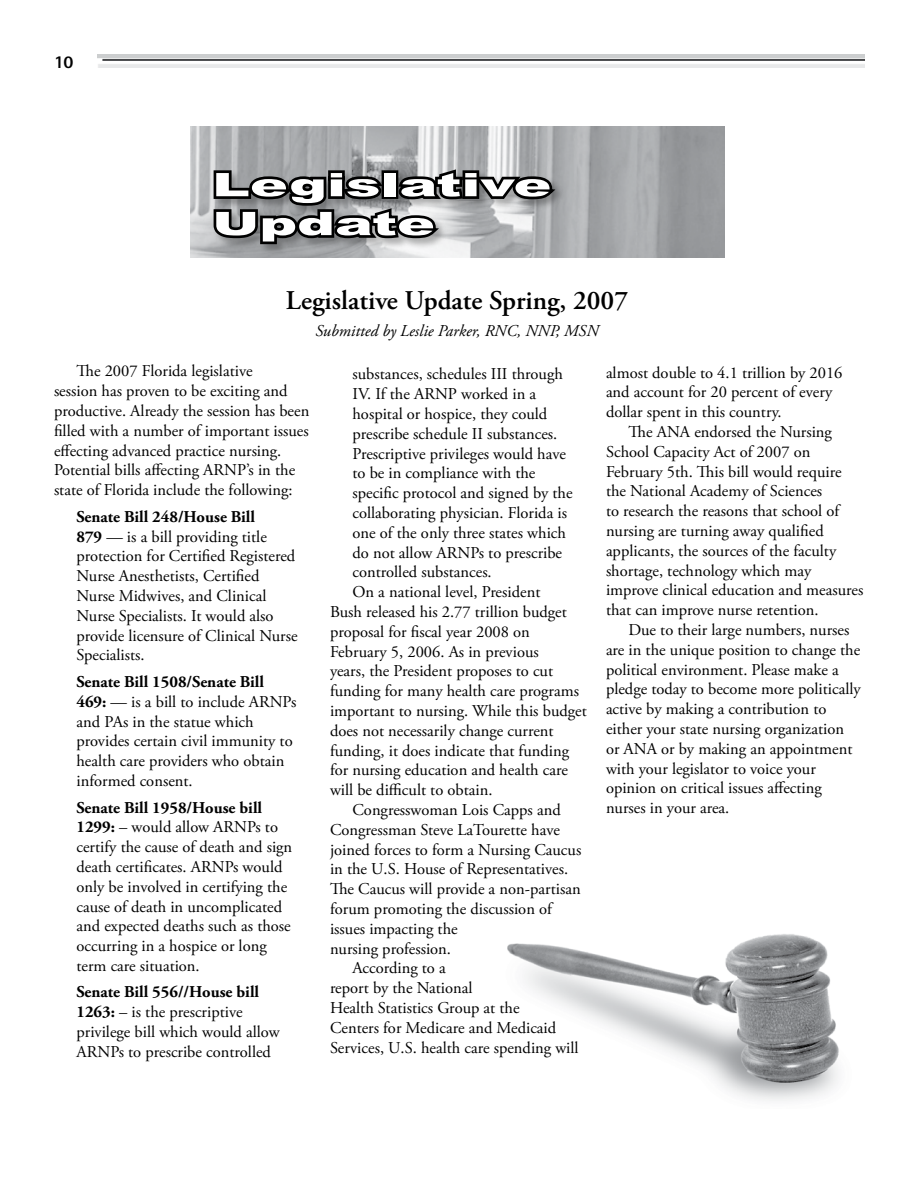
<style>
.page{position:relative;width:918px;height:1188px;background:#fff}
.page>*{position:absolute;margin:0;border:0;box-sizing:border-box;transform-origin:0 0}
.t1{font:900 32.4px/38.8px "Arial";color:#fff;scale:1.75 1}
.t2{font:600 27px "Adobe Garamond Pro";color:#000}
.t3{font:800 18px "Agfa Rotis Sans Serif";color:#000}
.t4{font:16.5px/19.8px "Adobe Garamond Pro";color:#000}
.t5{font:italic 16.5px "Adobe Garamond Pro";color:#000}
.s1{font-weight:700}
</style>
<div class="page">
<img style="left:98px;top:54px;width:766px;height:14px">
<img style="left:507px;top:934px;width:332px;height:167px">
<img style="left:190px;top:126px;width:534px;height:132px">
<div style="left:212px;top:169px;width:354px;height:88px;background:#000;opacity:.29"></div>
<svg style="left:211px;top:166px;width:350px;height:81px;background:#6c6d6e"></svg>
<p class="t3" style="left:54px;top:51px;width:21px">10</p>
<h1 class="t1" style="left:212px;top:166px;width:195px">Legislative<br>Update</h1>
<h2 class="t2" style="left:286px;top:285px;width:344px">Legislative Update Spring, 2007</h2>
<p class="t5" style="left:316px;top:321px;width:285px">Submitted by Leslie Parker, RNC, NNP, MSN</p>
<p class="t4" style="left:54px;top:362px;width:257px;text-indent:22px">The 2007 Florida legislative<br>session has proven to be exciting and productive. Already the session has been filled with a number of important issues effecting advanced practice nursing.<br>Potential bills affecting ARNP’s in the state of Florida include the following:</p>
<p class="t4" style="left:76px;top:507px;width:223px"><span class="s1">Senate Bill 248/House Bill<br>879</span> — is a bill providing title protection for Certified Registered<br>Nurse Anesthetists, Certified<br>Nurse Midwives, and Clinical<br>Nurse Specialists. It would also provide licensure of Clinical Nurse<br>Specialists.</p>
<p class="t4" style="left:76px;top:672px;width:221px"><span class="s1">Senate Bill 1508/Senate Bill<br>469:</span> — is a bill to include ARNPs and PAs in the statue which provides certain civil immunity to health care providers who obtain informed consent.</p>
<p class="t4" style="left:76px;top:798px;width:217px"><span class="s1">Senate Bill 1958/House bill<br>1299:</span> – would allow ARNPs to certify the cause of death and sign death certificates. ARNPs would only be involved in certifying the cause of death in uncomplicated and expected deaths such as those occurring in a hospice or long term care situation.</p>
<p class="t4" style="left:76px;top:983px;width:205px"><span class="s1">Senate Bill 556//House bill<br>1263:</span> – is the prescriptive privilege bill which would allow<br>ARNPs to prescribe controlled</p>
<p class="t4" style="left:606px;top:363px;width:238px">almost double to 4.1 trillion by 2016 and account for 20 percent of every dollar spent in this country.</p>
<p class="t4" style="left:606px;top:422px;width:259px;text-indent:22px">The ANA endorsed the Nursing School Capacity Act of 2007 on February 5th. This bill would require the National Academy of Sciences<br>to research the reasons that school of nursing are turning away qualified applicants, the sources of the faculty shortage, technology which may improve clinical education and measures that can improve nurse retention.</p>
<p class="t4" style="left:606px;top:620px;width:256px;text-indent:22px">Due to their large numbers, nurses are in the unique position to change the political environment. Please make a pledge today to become more politically active by making a contribution to either your state nursing organization or ANA or by making an appointment with your legislator to voice your opinion on critical issues affecting nurses in your area.</p>
<p class="t4" style="left:352px;top:365px;width:212px">substances, schedules III through</p>
<p class="t4" style="left:352px;top:385px;width:185px">IV. If the ARNP worked in a</p>
<p class="t4" style="left:352px;top:405px;width:196px">hospital or hospice, they could</p>
<p class="t4" style="left:352px;top:424px;width:206px">prescribe schedule II substances.</p>
<p class="t4" style="left:352px;top:444px;width:215px">Prescriptive privileges would have</p>
<p class="t4" style="left:352px;top:464px;width:184px">to be in compliance with the</p>
<p class="t4" style="left:352px;top:484px;width:222px">specific protocol and signed by the</p>
<p class="t4" style="left:352px;top:504px;width:216px">collaborating physician. Florida is</p>
<p class="t4" style="left:352px;top:523px;width:215px">one of the only three states which</p>
<p class="t4" style="left:352px;top:543px;width:211px">do not allow ARNPs to prescribe</p>
<p class="t4" style="left:352px;top:563px;width:141px">controlled substances.</p>
<p class="t4" style="left:352px;top:583px;width:189px">On a national level, President</p>
<p class="t4" style="left:330px;top:603px;width:238px">Bush released his 2.77 trillion budget</p>
<p class="t4" style="left:330px;top:622px;width:201px">proposal for fiscal year 2008 on</p>
<p class="t4" style="left:330px;top:642px;width:210px">February 5, 2006. As in previous</p>
<p class="t4" style="left:330px;top:662px;width:225px">years, the President proposes to cut</p>
<p class="t4" style="left:330px;top:682px;width:251px">funding for many health care programs</p>
<p class="t4" style="left:330px;top:702px;width:258px">important to nursing. While this budget</p>
<p class="t4" style="left:330px;top:721px;width:225px">does not necessarily change current</p>
<p class="t4" style="left:330px;top:741px;width:241px">funding, it does indicate that funding</p>
<p class="t4" style="left:330px;top:761px;width:239px">for nursing education and health care</p>
<p class="t4" style="left:330px;top:781px;width:164px">will be difficult to obtain.</p>
<p class="t4" style="left:352px;top:801px;width:210px">Congresswoman Lois Capps and</p>
<p class="t4" style="left:330px;top:820px;width:231px">Congressman Steve LaTourette have</p>
<p class="t4" style="left:330px;top:840px;width:253px">joined forces to form a Nursing Caucus</p>
<p class="t4" style="left:330px;top:860px;width:240px">in the U.S. House of Representatives.</p>
<p class="t4" style="left:330px;top:880px;width:252px">The Caucus will provide a non-partisan</p>
<p class="t4" style="left:330px;top:900px;width:223px">forum promoting the discussion of</p>
<p class="t4" style="left:330px;top:919px;width:129px">issues impacting the</p>
<p class="t4" style="left:330px;top:939px;width:123px">nursing profession.</p>
<p class="t4" style="left:352px;top:959px;width:95px">According to a</p>
<p class="t4" style="left:330px;top:979px;width:144px">report by the National</p>
<p class="t4" style="left:330px;top:999px;width:191px">Health Statistics Group at the</p>
<p class="t4" style="left:330px;top:1018px;width:228px">Centers for Medicare and Medicaid</p>
<p class="t4" style="left:330px;top:1038px;width:250px">Services, U.S. health care spending will</p>
</div>
